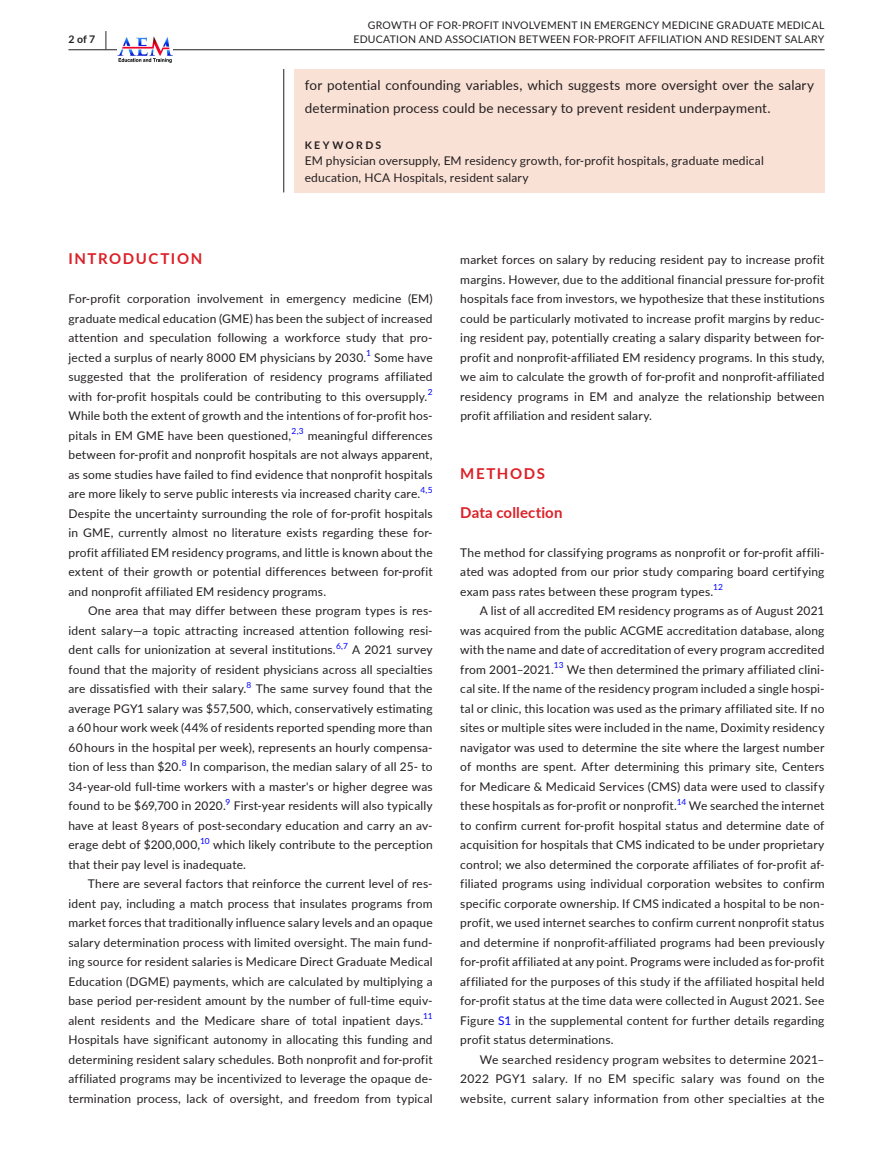
<style>
.page{position:relative;width:893px;height:1174px;background:#fff}
.page>*{position:absolute;margin:0;border:0;box-sizing:border-box;transform-origin:0 0}
.t1{font:700 15px "Lato";letter-spacing:.1em;color:#dc2027}
.t2{font:700 15px "Lato";letter-spacing:.005em;color:#dc2027}
.t3{font:13.5px/22.5px "Lato";letter-spacing:.01em;color:#231f20}
.t4{font:12px/19.5px "Lato";letter-spacing:.015em;color:#231f20;text-align:justify}
.t5{font:10.5px/13.5px "Lato";letter-spacing:.02em;color:#231f20;text-align:right}
.t6{font:700 10.5px "Lato";letter-spacing:.22em;color:#231f20}
.t7{font:8.4px "Lato";letter-spacing:-.005em;color:#00f}
.s1{font-size:19.5px}
.s2{color:#00f}
</style>
<div class="page">
<hr style="left:68px;top:49px;width:756px;height:1px;background:#231f20">
<img style="left:117px;top:37px;width:55px;height:25px">
<div style="left:294px;top:69px;width:530px;height:123px;background:#fae1d6"></div>
<hr style="left:283px;top:69px;width:1px;height:123px;background:#231f20">
<p class="t6" style="left:68px;top:31px;width:40px">2 of 7 <span class="s1">|</span></p>
<p class="t5" style="left:354px;top:18px;width:472px">GROWTH OF FOR-PROFIT INVOLVEMENT IN EMERGENCY MEDICINE GRADUATE MEDICAL<br>EDUCATION AND ASSOCIATION BETWEEN FOR-PROFIT AFFILIATION AND RESIDENT SALARY</p>
<p class="t3" style="left:305px;top:74px;width:511px">for potential confounding variables, which suggests more oversight over the salary determination process could be necessary to prevent resident underpayment.</p>
<p class="t6" style="left:305px;top:137px;width:78px">KEYWORDS</p>
<p class="t4" style="left:305px;top:152px;width:461px;line-height:16.5px">EM physician oversupply, EM residency growth, for-profit hospitals, graduate medical education, HCA Hospitals, resident salary</p>
<p class="t1" style="left:68px;top:248px;width:135px">INTRODUCTION</p>
<p class="t4" style="left:68px;top:288px;width:366px">For-profit corporation involvement in emergency medicine (EM) graduate medical education (GME) has been the subject of increased attention and speculation following a workforce study that pro&shy;jected a surplus of nearly 8000 EM physicians by 2030.<sup>1</sup> Some have suggested that the proliferation of residency programs affiliated with for-profit hospitals could be contributing to this oversupply.<sup>2<br></sup>While both the extent of growth and the intentions of for-profit hos&shy;pitals in EM GME have been questioned,<sup>2,3</sup> meaningful differences between for-profit and nonprofit hospitals are not always apparent, as some studies have failed to find evidence that nonprofit hospitals are more likely to serve public interests via increased charity care.</p>
<p class="t7" style="left:420px;top:484px;width:14px">4,5</p>
<p class="t4" style="left:68px;top:503px;width:366px">Despite the uncertainty surrounding the role of for-profit hospitals in GME, currently almost no literature exists regarding these for&shy;profit affiliated EM residency programs, and little is known about the extent of their growth or potential differences between for-profit and nonprofit affiliated EM residency programs.</p>
<p class="t4" style="left:68px;top:600px;width:366px;text-indent:20px">One area that may differ between these program types is res&shy;ident salary—a topic attracting increased attention following resi&shy;dent calls for unionization at several institutions.</p>
<p class="t7" style="left:336px;top:640px;width:14px">6,7</p>
<p class="t4" style="left:68px;top:639px;width:366px;text-indent:284px">A 2021 survey found that the majority of resident physicians across all specialties are dissatisfied with their salary.</p>
<p class="t7" style="left:247px;top:679px;width:6px">8</p>
<p class="t4" style="left:68px;top:678px;width:366px;text-indent:187px">The same survey found that the average PGY1 salary was $57,500, which, conservatively estimating a 60 hour work week (44% of residents reported spending more than 60 hours in the hospital per week), represents an hourly compensa&shy;tion of less than $20.</p>
<p class="t7" style="left:182px;top:757px;width:6px">8</p>
<p class="t4" style="left:68px;top:756px;width:366px;text-indent:121px">In comparison, the median salary of all 25- to 34-year-old full-time workers with a master's or higher degree was found to be $69,700 in 2020.</p>
<p class="t7" style="left:226px;top:796px;width:6px">9</p>
<p class="t4" style="left:68px;top:795px;width:366px;text-indent:165px">First-year residents will also typically have at least 8 years of post-secondary education and carry an av&shy;erage debt of $200,000,</p>
<p class="t7" style="left:200px;top:835px;width:11px">10</p>
<p class="t4" style="left:68px;top:834px;width:366px;text-indent:145px">which likely contribute to the perception that their pay level is inadequate.</p>
<p class="t4" style="left:68px;top:873px;width:366px;text-indent:20px">There are several factors that reinforce the current level of res&shy;ident pay, including a match process that insulates programs from market forces that traditionally influence salary levels and an opaque salary determination process with limited oversight. The main fund&shy;ing source for resident salaries is Medicare Direct Graduate Medical Education (DGME) payments, which are calculated by multiplying a base period per-resident amount by the number of full-time equiv&shy;alent residents and the Medicare share of total inpatient days.<sup>11<br></sup>Hospitals have significant autonomy in allocating this funding and determining resident salary schedules. Both nonprofit and for-profit affiliated programs may be incentivized to leverage the opaque de&shy;termination process, lack of oversight, and freedom from typical</p>
<p class="t4" style="left:460px;top:249px;width:366px">market forces on salary by reducing resident pay to increase profit margins. However, due to the additional financial pressure for-profit hospitals face from investors, we hypothesize that these institutions could be particularly motivated to increase profit margins by reduc&shy;ing resident pay, potentially creating a salary disparity between for&shy;profit and nonprofit-affiliated EM residency programs. In this study, we aim to calculate the growth of for-profit and nonprofit-affiliated residency programs in EM and analyze the relationship between profit affiliation and resident salary.</p>
<p class="t1" style="left:460px;top:462px;width:86px">METHODS</p>
<p class="t2" style="left:460px;top:501px;width:104px">Data collection</p>
<p class="t4" style="left:460px;top:542px;width:366px">The method for classifying programs as nonprofit or for-profit affili&shy;ated was adopted from our prior study comparing board certifying exam pass rates between these program types.</p>
<p class="t7" style="left:713px;top:581px;width:11px">12</p>
<p class="t4" style="left:460px;top:600px;width:366px;text-indent:20px">A list of all accredited EM residency programs as of August 2021 was acquired from the public ACGME accreditation database, along with the name and date of accreditation of every program accredited from 2001–2021.</p>
<p class="t7" style="left:554px;top:659px;width:11px">13</p>
<p class="t4" style="left:460px;top:659px;width:366px;text-indent:106px">We then determined the primary affiliated clini&shy;cal site. If the name of the residency program included a single hospi&shy;tal or clinic, this location was used as the primary affiliated site. If no sites or multiple sites were included in the name, Doximity residency navigator was used to determine the site where the largest number of months are spent. After determining this primary site, Centers for Medicare &amp; Medicaid Services (CMS) data were used to classify these hospitals as for-profit or nonprofit.</p>
<p class="t7" style="left:677px;top:796px;width:11px">14</p>
<p class="t4" style="left:460px;top:795px;width:366px;text-indent:229px">We searched the internet to confirm current for-profit hospital status and determine date of acquisition for hospitals that CMS indicated to be under proprietary control; we also determined the corporate affiliates of for-profit af&shy;filiated programs using individual corporation websites to confirm specific corporate ownership. If CMS indicated a hospital to be non&shy;profit, we used internet searches to confirm current nonprofit status and determine if nonprofit-affiliated programs had been previously for-profit affiliated at any point. Programs were included as for-profit affiliated for the purposes of this study if the affiliated hospital held for-profit status at the time data were collected in August 2021. See Figure <span class="s2">S1</span> in the supplemental content for further details regarding profit status determinations.</p>
<p class="t4" style="left:460px;top:1049px;width:366px;text-indent:20px">We searched residency program websites to determine 2021– 2022 PGY1 salary. If no EM specific salary was found on the website, current salary information from other specialties at the</p>
</div>
